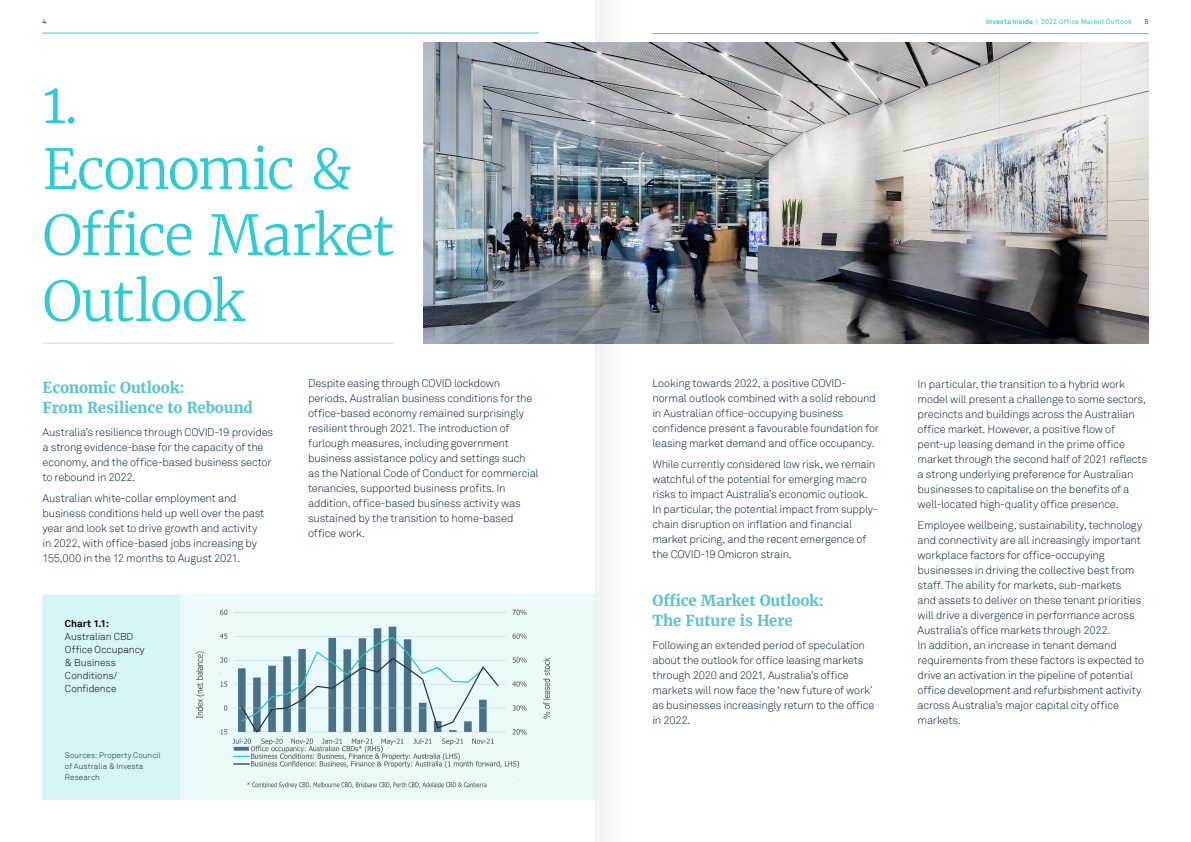
<style>
.page{position:relative;width:1191px;height:842px;background:#fff}
.page>*{position:absolute;margin:0;border:0;box-sizing:border-box;transform-origin:0 0}
.t1{font:300 55px/66px "Merriweather";letter-spacing:-.035em;color:#2dccd3}
.t2{font:700 15px/20px "Merriweather";letter-spacing:-.01em;color:#5bc6cc}
.t3{font:300 11px/15px "Akkurat TT";letter-spacing:-.015em;color:#022334}
.t4{font:300 10px/13px "Akkurat TT";color:#000}
.t5{font:700 10px "Akkurat TT";letter-spacing:.005em;color:#000}
.t6{font:300 8px/11px "Akkurat TT";letter-spacing:.01em;color:#022334}
.t7{font:7px "Akkurat TT";letter-spacing:.02em;color:#2dccd3}
.t8{font:7px "Akkurat TT";color:#253746}
.s1{font-weight:700}
</style>
<div class="page">
<div style="left:43px;top:594px;width:553px;height:205px;background:#eafafb"></div>
<img style="left:423px;top:43px;width:725px;height:300px">
<div style="left:43px;top:595px;width:137px;height:204px;background:#d5f5f6"></div>
<hr style="left:43px;top:342px;width:350px;height:1px;background:#cad6dc">
<img style="left:219px;top:609px;width:308px;height:158px">
<img style="left:543px;top:657px;width:7px;height:62px">
<img style="left:196px;top:651px;width:9px;height:68px">
<img style="left:247px;top:780px;width:272px;height:8px">
<hr style="left:43px;top:33px;width:496px;height:1px;background:#2dccd3">
<hr style="left:652px;top:33px;width:496px;height:1px;background:#2dccd3">
<svg style="left:595px;top:0;width:49px;height:842px"></svg>
<p class="t8" style="left:43px;top:17px;width:5px">4</p>
<p class="t7" style="left:986px;top:17px;width:147px"><span class="s1">Investa Inside</span> | 2022 Office Market Outlook</p>
<p class="t8" style="left:1144px;top:17px;width:5px">5</p>
<h1 class="t1" style="left:43px;top:70px;width:353px">1.<br>Economic &amp;<br>Office Market<br>Outlook</h1>
<h2 class="t2" style="left:43px;top:378px;width:212px">Economic Outlook:<br>From Resilience to Rebound</h2>
<p class="t3" style="left:43px;top:425px;width:232px">Australia’s resilience through COVID-19 provides a strong evidence-base for the capacity of the economy, and the office-based business sector to rebound in 2022.</p>
<p class="t3" style="left:43px;top:490px;width:223px">Australian white-collar employment and business conditions held up well over the past year and look set to drive growth and activity in 2022, with office-based jobs increasing by 155,000 in the 12 months to August 2021.</p>
<p class="t5" style="left:65px;top:617px;width:45px">Chart 1.1:</p>
<p class="t4" style="left:65px;top:630px;width:81px">Australian CBD<br>Office Occupancy &amp; Business<br>Conditions/<br>Confidence</p>
<p class="t6" style="left:65px;top:749px;width:97px">Sources: Property Council of Australia &amp; Investa<br>Research</p>
<p class="t3" style="left:308px;top:376px;width:232px">Despite easing through COVID lockdown periods, Australian business conditions for the office-based economy remained surprisingly resilient through 2021. The introduction of furlough measures, including government business assistance policy and settings such as the National Code of Conduct for commercial tenancies, supported business profits. In addition, office-based business activity was sustained by the transition to home-based office work.</p>
<p class="t3" style="left:652px;top:376px;width:228px">Looking towards 2022, a positive COVID&shy;normal outlook combined with a solid rebound in Australian office-occupying business confidence present a favourable foundation for leasing market demand and office occupancy.</p>
<p class="t3" style="left:652px;top:457px;width:227px">While currently considered low risk, we remain watchful of the potential for emerging macro risks to impact Australia’s economic outlook.<br>In particular, the potential impact from supply&shy;chain disruption on inflation and financial market pricing, and the recent emergence of the COVID-19 Omicron strain.</p>
<h2 class="t2" style="left:652px;top:590px;width:173px">Office Market Outlook:<br>The Future is Here</h2>
<p class="t3" style="left:652px;top:637px;width:223px">Following an extended period of speculation about the outlook for office leasing markets through 2020 and 2021, Australia’s office markets will now face the ‘new future of work’ as businesses increasingly return to the office in 2022.</p>
<p class="t3" style="left:917px;top:377px;width:231px">In particular, the transition to a hybrid work model will present a challenge to some sectors, precincts and buildings across the Australian office market. However, a positive flow of pent-up leasing demand in the prime office market through the second half of 2021 reflects a strong underlying preference for Australian businesses to capitalise on the benefits of a well-located high-quality office presence.</p>
<p class="t3" style="left:917px;top:517px;width:228px">Employee wellbeing, sustainability, technology and connectivity are all increasingly important workplace factors for office-occupying businesses in driving the collective best from staff. The ability for markets, sub-markets<br>and assets to deliver on these tenant priorities will drive a divergence in performance across Australia’s office markets through 2022.<br>In addition, an increase in tenant demand requirements from these factors is expected to drive an activation in the pipeline of potential office development and refurbishment activity across Australia’s major capital city office markets.</p>
</div>
